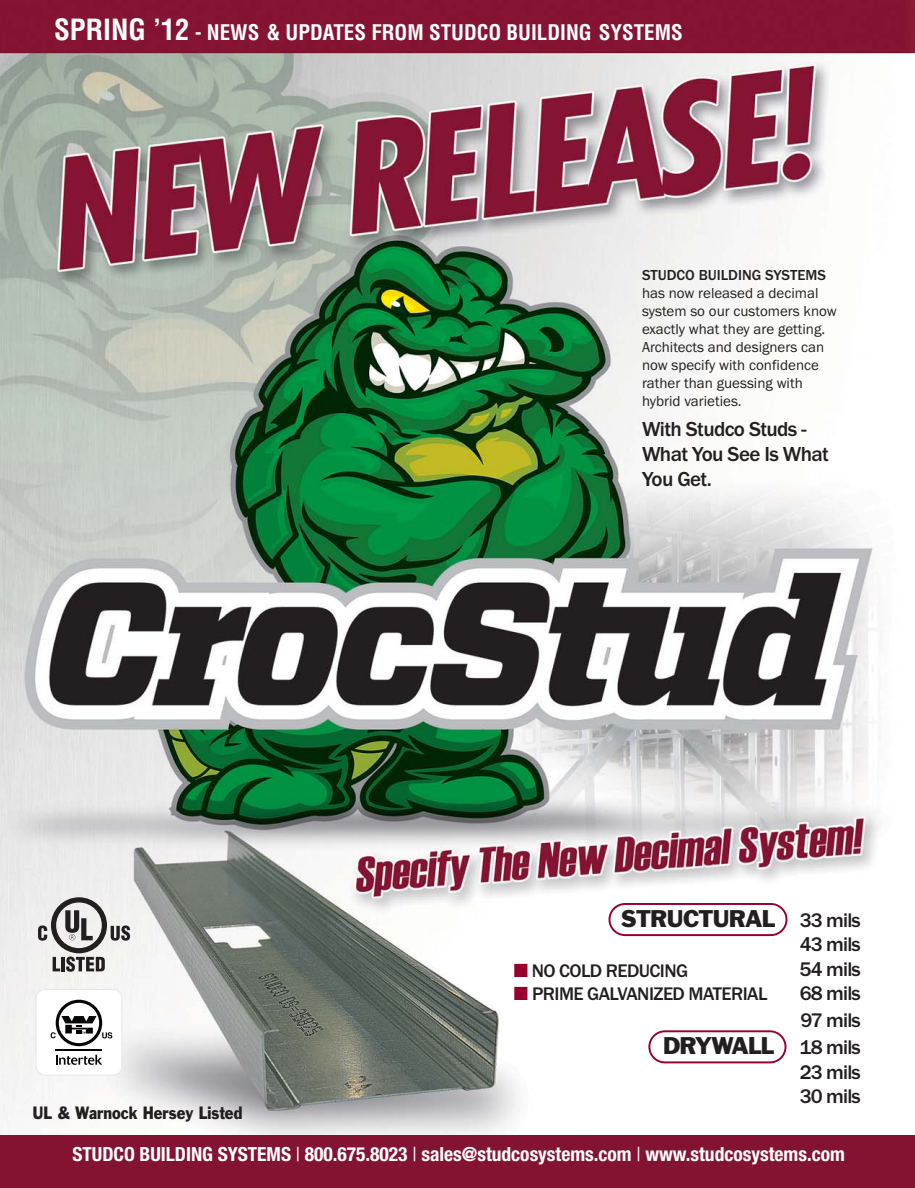
<style>
.page{position:relative;width:915px;height:1188px;background:#fff}
.page>*{position:absolute;margin:0;border:0;box-sizing:border-box;transform-origin:0 0}
.t1{font:22.35px "Franklin Gothic";letter-spacing:-.04em;color:#231f20}
.t2{font:700 condensed 21px "Helvetica";color:#fff}
.t3{font:500 21px/25.2px "Franklin Gothic";letter-spacing:-.03em;color:#231f20}
.t4{font:500 20.4px/24.5px "Franklin Gothic";letter-spacing:-.04em;color:#231f20;text-align:justify}
.t5{font:700 condensed 19.5px "Helvetica Neue";color:#fff}
.t6{font:500 18.9px "Franklin Gothic";letter-spacing:-.03em;color:#231f20}
.t7{font:16.5px "Franklin Gothic";color:#231f20;scale:.87 1}
.t8{font:15px/18px "Franklin Gothic";color:#231f20}
.t9{font:500 15px "Franklin Gothic";color:#231f20}
.s1{font-size:28.5px}
.s2{font-weight:500;font-size:20.4px}
.s3{color:#98002e}
.s4{font-weight:400}
</style>
<div class="page">
<img style="left:0;top:0;width:914px;height:1135px">
<div style="left:0;top:1135px;width:914px;height:53px;background:#841331"></div>
<svg style="left:648px;top:1030px;width:138px;height:33px"></svg>
<svg style="left:608px;top:903px;width:179px;height:33px"></svg>
<svg style="left:38px;top:897px;width:92px;height:74px"></svg>
<div style="left:36px;top:989px;width:86px;height:86px;background:#fff;border-radius:9px"></div>
<div style="left:36px;top:989px;width:86px;height:86px;border:1px solid #e7e7e7;border-radius:9px"></div>
<svg style="left:56px;top:1054px;width:46px;height:11px"></svg>
<hr style="left:56px;top:1049px;width:46px;height:2px;background:#020303">
<svg style="left:51px;top:999px;width:61px;height:47px"></svg>
<h2 class="t2" style="left:54px;top:24px;width:630px"><span class="s1">SPRING ’12</span> - NEWS &amp; UPDATES FROM STUDCO BUILDING SYSTEMS</h2>
<p class="t9" style="left:642px;top:270px;width:185px">STUDCO BUILDING SYSTEMS</p>
<p class="t8" style="left:642px;top:285px;width:196px">has now released a decimal system so our customers know exactly what they are getting.<br>Architects and designers can now specify with confidence rather than guessing with hybrid varieties.</p>
<h2 class="t3" style="left:642px;top:417px;width:188px">With Studco Studs -<br>What You See Is What<br>You Get.</h2>
<p class="t7" style="left:32px;top:1107px;width:243px">UL &amp; Warnock Hersey Listed</p>
<h1 class="t1" style="left:620px;top:909px;width:241px">STRUCTURAL <span class="s2">33 mils</span></h1>
<h3 class="t4" style="left:799px;top:933px;width:63px">43 mils 54 mils 68 mils</h3>
<h3 class="t4" style="left:800px;top:1009px;width:62px">97 mils</h3>
<h1 class="t1" style="left:663px;top:1037px;width:199px">DRYWALL <span class="s2">18 mils</span></h1>
<h3 class="t4" style="left:799px;top:1061px;width:63px">23 mils<br>30 mils</h3>
<p class="t6" style="left:513px;top:964px;width:176px"><span class="s3">■</span> NO COLD REDUCING</p>
<p class="t6" style="left:513px;top:987px;width:255px"><span class="s3">■</span> PRIME GALVANIZED MATERIAL</p>
<h3 class="t5" style="left:72px;top:1147px;width:773px">STUDCO BUILDING SYSTEMS <span class="s4">|</span> 800.675.8023 <span class="s4">|</span> sales@studcosystems.com <span class="s4">|</span> www.studcosystems.com</h3>
</div>
